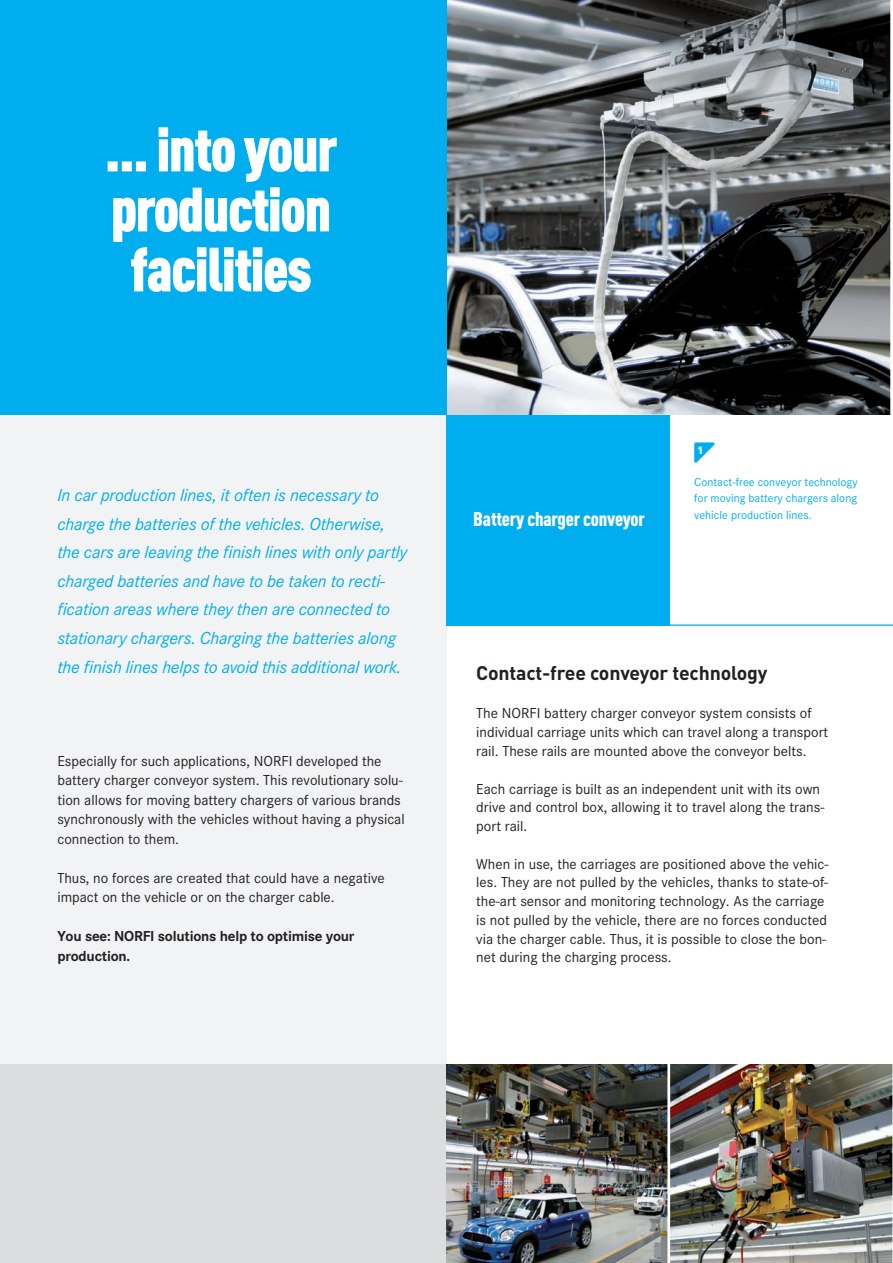
<style>
.page{position:relative;width:893px;height:1263px;background:#fff}
.page>*{position:absolute;margin:0;border:0;box-sizing:border-box;transform-origin:0 0}
.t1{font:900 60px "DIN Cond";letter-spacing:-.02em;color:#fff}
.t2{font:700 19.5px "DIN";letter-spacing:-.01em;color:#231f20}
.t3{font:900 19.5px "DIN Cond";letter-spacing:-.01em;color:#fff}
.t4{font:italic 18px/28.5px "Corporate S";letter-spacing:-.01em;color:#00aeef}
.t5{font:15px/18.8px "Corporate S";color:#231f20}
.t6{font:700 15px "Corporate S";letter-spacing:-.015em;color:#231f20}
.t7{font:12px/16.5px "Corporate S";color:#00aeef;text-align:justify}
.t8{font:900 10.5px "DIN";color:#fff}
</style>
<div class="page">
<img style="left:446px;top:0;width:444px;height:415px">
<hr style="left:361px;top:624px;width:532px;height:2px;background:#00aeef">
<div style="left:0;top:415px;width:446px;height:736px;background:#f2f3f4"></div>
<div style="left:0;top:0;width:446px;height:415px;background:#00aeef"></div>
<div style="left:0;top:1064px;width:446px;height:199px;background:#dcdddf"></div>
<img style="left:446px;top:1064px;width:446px;height:199px">
<div style="left:446px;top:415px;width:224px;height:210px;background:#00aeef"></div>
<svg style="left:694px;top:442px;width:21px;height:21px"></svg>
<hr style="left:667px;top:1052px;width:3px;height:211px;background:#fff">
<div style="left:122px;top:162px;width:9px;height:9px;border:1px solid #fff"></div>
<div style="left:136px;top:162px;width:10px;height:9px;border:1px solid #fff"></div>
<svg style="left:159px;top:128px;width:75px;height:44px"></svg>
<svg style="left:244px;top:138px;width:92px;height:44px"></svg>
<svg style="left:113px;top:188px;width:216px;height:104px"></svg>
<p class="t1" style="left:105px;top:112px;width:234px">... into your</p>
<p class="t1" style="left:111px;top:172px;width:222px">production</p>
<p class="t1" style="left:130px;top:232px;width:183px">facilities</p>
<p class="t4" style="left:57px;top:481px;width:351px">In car production lines, it often is necessary to charge the batteries of the vehicles. Otherwise, the cars are leaving the finish lines with only partly charged batteries and have to be taken to recti&shy;fication areas where they then are connected to stationary chargers. Charging the batteries along the finish lines helps to avoid this additional work.</p>
<p class="t5" style="left:57px;top:751px;width:349px;line-height:19.5px">Especially for such applications, NORFI developed the battery charger conveyor system. This revolutionary solu&shy;tion allows for moving battery chargers of various brands synchronously with the vehicles without having a physical connection to them.</p>
<p class="t5" style="left:57px;top:868px;width:329px;line-height:19.5px">Thus, no forces are created that could have a negative impact on the vehicle or on the charger cable.</p>
<p class="t6" style="left:57px;top:928px;width:299px">You see: NORFI solutions help to optimise your</p>
<p class="t6" style="left:57px;top:947px;width:74px">production.</p>
<p class="t3" style="left:473px;top:507px;width:173px">Battery charger conveyor</p>
<p class="t8" style="left:697px;top:443px;width:7px">1</p>
<p class="t7" style="left:694px;top:473px;width:165px">Contact-free conveyor technology for moving battery chargers along vehicle production lines.</p>
<p class="t2" style="left:476px;top:660px;width:293px">Contact-free conveyor technology</p>
<p class="t5" style="left:476px;top:704px;width:354px">The NORFI battery charger conveyor system consists of individual carriage units which can travel along a transport rail. These rails are mounted above the conveyor belts.</p>
<p class="t5" style="left:476px;top:779px;width:350px">Each carriage is built as an independent unit with its own drive and control box, allowing it to travel along the trans&shy;port rail.</p>
<p class="t5" style="left:476px;top:854px;width:354px">When in use, the carriages are positioned above the vehic&shy;les. They are not pulled by the vehicles, thanks to state-of&shy;the-art sensor and monitoring technology. As the carriage is not pulled by the vehicle, there are no forces conducted via the charger cable. Thus, it is possible to close the bon&shy;net during the charging process.</p>
</div>
